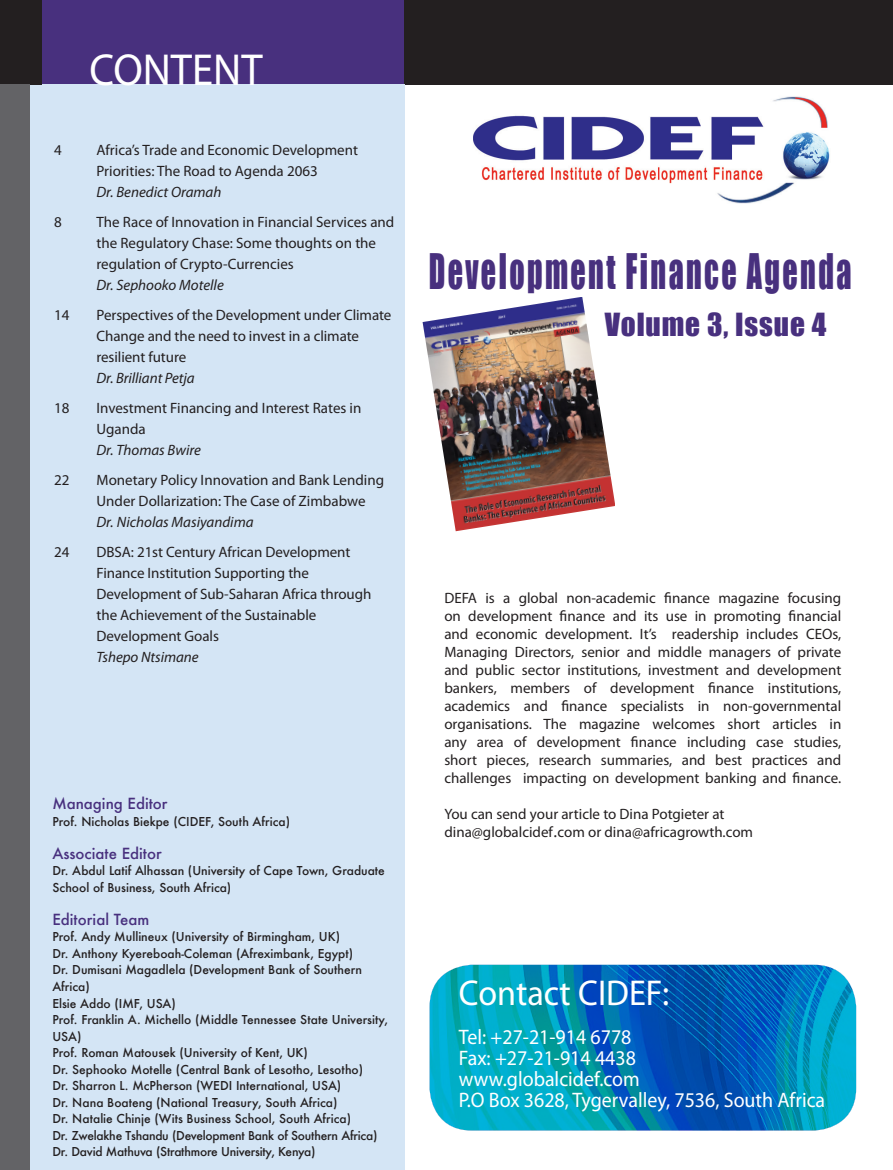
<style>
.page{position:relative;width:893px;height:1170px;background:#fff}
.page>*{position:absolute;margin:0;border:0;box-sizing:border-box;transform-origin:0 0}
.t1{font:45px "Impact";letter-spacing:.08em;color:#48307e;scale:.67 1}
.t2{font:45px "Myriad Pro";color:#fff;scale:.95 1}
.t3{font:36px "Myriad Pro";color:#fff;scale:.95 1}
.t4{font:29.25px "Impact";letter-spacing:.03em;color:#48307e}
.t5{font:21px "Myriad Pro";color:#fff;scale:.95 1}
.TOC_list{font:15px/21px "Myriad Pro";letter-spacing:-.005em;color:#231f20}
.Body_1{font:15px/18px "Myriad Pro";color:#231f20;text-align:justify}
.t6{font:500 15px "Futura";color:#48307e}
.t7{font:500 12px/16.5px "Futura";color:#231f20}
.t8{font:500 12px "Futura";letter-spacing:-.02em;color:#231f20}
.s1{font-style:italic}
.s2{font-family:"Futura";font-weight:500}
</style>
<div class="page">
<div style="left:43px;top:0;width:361px;height:85px;background:#48307e"></div>
<div style="left:404px;top:0;width:489px;height:85px;background:#231f20"></div>
<div style="left:30px;top:85px;width:374px;height:1084px;background:#d4e5f5"></div>
<img style="left:429px;top:964px;width:427px;height:166px">
<img style="left:473px;top:96px;width:357px;height:108px">
<div style="left:0;top:0;width:42px;height:85px;background:#231f20"></div>
<div style="left:0;top:85px;width:29px;height:1084px;background:#636366"></div>
<img style="left:423px;top:297px;width:192px;height:234px">
<p class="t2" style="left:89px;top:42px;width:184px">CONTENT</p>
<p class="TOC_list" style="left:54px;top:139px;width:9px">4</p>
<p class="TOC_list" style="left:97px;top:139px;width:263px">Africa’s Trade and Economic Development<br>Priorities: The Road to Agenda 2063<br><span class="s1">Dr. Benedict Oramah</span></p>
<p class="TOC_list" style="left:54px;top:211px;width:9px">8</p>
<p class="TOC_list" style="left:97px;top:211px;width:299px">The Race of Innovation in Financial Services and the Regulatory Chase: Some thoughts on the regulation of Crypto-Currencies<br><span class="s1">Dr. Sephooko Motelle</span></p>
<p class="TOC_list" style="left:54px;top:304px;width:17px">14</p>
<p class="TOC_list" style="left:97px;top:304px;width:296px">Perspectives of the Development under Climate<br>Change and the need to invest in a climate resilient future<br><span class="s1">Dr. Brilliant Petja</span></p>
<p class="TOC_list" style="left:54px;top:397px;width:17px">18</p>
<p class="TOC_list" style="left:97px;top:397px;width:266px">Investment Financing and Interest Rates in<br>Uganda<br><span class="s1">Dr. Thomas Bwire</span></p>
<p class="TOC_list" style="left:54px;top:469px;width:17px">22</p>
<p class="TOC_list" style="left:97px;top:469px;width:289px">Monetary Policy Innovation and Bank Lending<br>Under Dollarization: The Case of Zimbabwe<br><span class="s1">Dr. Nicholas Masiyandima</span></p>
<p class="TOC_list" style="left:54px;top:541px;width:17px">24</p>
<p class="TOC_list" style="left:97px;top:541px;width:276px">DBSA: 21st Century African Development<br>Finance Institution Supporting the<br>Development of Sub-Saharan Africa through the Achievement of the Sustainable<br>Development Goals<br><span class="s1">Tshepo Ntsimane</span></p>
<p class="t6" style="left:52px;top:793px;width:117px">Managing Editor</p>
<p class="t7" style="left:52px;top:813px;width:239px">Prof. Nicholas Biekpe (CIDEF, South Africa)</p>
<p class="t6" style="left:52px;top:843px;width:111px">Associate Editor</p>
<p class="t7" style="left:52px;top:862px;width:334px">Dr. Abdul Latif Alhassan (University of Cape Town, Graduate<br>School of Business, South Africa)</p>
<p class="t6" style="left:52px;top:909px;width:99px">Editorial Team</p>
<p class="t7" style="left:52px;top:928px;width:289px">Prof. Andy Mullineux (University of Birmingham, UK)</p>
<p class="t7" style="left:52px;top:945px;width:302px">Dr. Anthony Kyereboah-Coleman (Afreximbank, Egypt)</p>
<p class="t7" style="left:52px;top:961px;width:311px">Dr. Dumisani Magadlela (Development Bank of Southern<br>Africa)</p>
<p class="t7" style="left:52px;top:994px;width:125px">Elsie Addo (IMF, USA)</p>
<p class="t7" style="left:52px;top:1011px;width:337px">Prof. Franklin A. Michello (Middle Tennessee State University,<br>USA)</p>
<p class="t7" style="left:52px;top:1044px;width:257px">Prof. Roman Matousek (University of Kent, UK)</p>
<p class="t7" style="left:52px;top:1060px;width:312px">Dr. Sephooko Motelle (Central Bank of Lesotho, Lesotho)</p>
<p class="t7" style="left:52px;top:1077px;width:290px">Dr. Sharron L. McPherson (WEDI International, USA)</p>
<p class="t7" style="left:52px;top:1093px;width:287px">Dr. Nana Boateng (National Treasury, South Africa)</p>
<p class="t7" style="left:52px;top:1110px;width:300px">Dr. Natalie Chinje (Wits Business School, South Africa)</p>
<p class="t8" style="left:52px;top:1126px;width:327px">Dr. Zwelakhe Tshandu (Development Bank of Southern Africa)</p>
<p class="t8" style="left:52px;top:1143px;width:265px">Dr. David Mathuva (Strathmore University, Kenya)</p>
<p class="t1" style="left:429px;top:236px;width:632px">Development Finance Agenda</p>
<p class="t4" style="left:605px;top:302px;width:223px">Volume 3, Issue 4</p>
<p class="Body_1" style="left:444px;top:588px;width:398px">DEFA is a global non-academic finance magazine focusing on development finance and its use in promoting financial and economic development. It’s readership includes CEOs, Managing Directors, senior and middle managers of private and public sector institutions, investment and development bankers, members of development finance institutions, academics and finance specialists in non-governmental organisations. The magazine welcomes short articles in any area of development finance including case studies, short pieces, research summaries, and best practices and challenges impacting on development banking and finance.</p>
<p class="Body_1" style="left:444px;top:804px;width:282px">You can send your article to Dina Potgieter at</p>
<p class="Body_1" style="left:444px;top:822px;width:310px">dina@globalcidef<span class="s2">.</span>com or dina@africagrowth.com</p>
<p class="t3" style="left:459px;top:970px;width:223px">Contact CIDEF:</p>
<p class="t5" style="left:459px;top:1024px;width:183px">Tel: +27-21-914 6778</p>
<p class="t5" style="left:459px;top:1045px;width:188px">Fax: +27-21-914 4438</p>
<p class="t5" style="left:459px;top:1066px;width:192px">www.globalcidef.com</p>
<p class="t5" style="left:459px;top:1087px;width:387px">P.O Box 3628, Tygervalley, 7536, South Africa</p>
</div>
